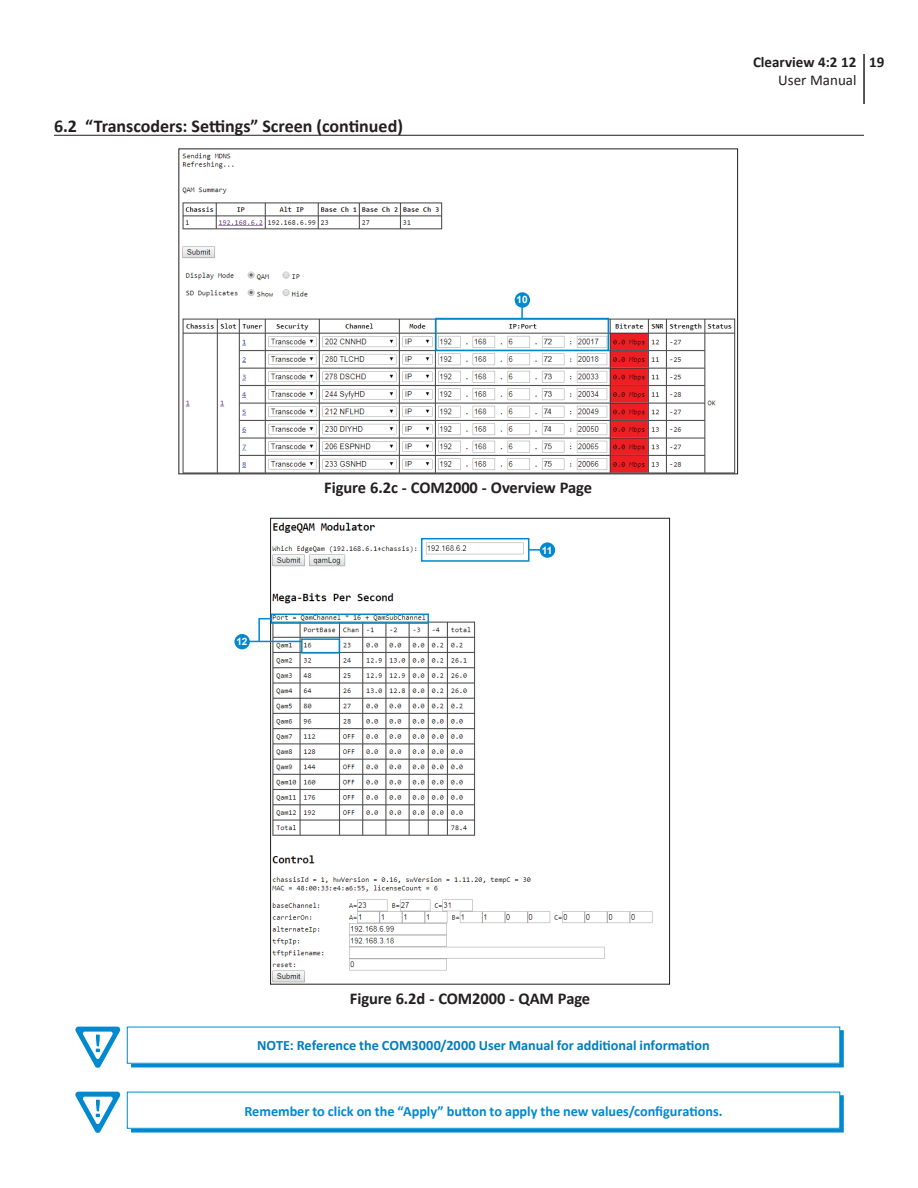
<style>
.page{position:relative;width:918px;height:1188px;background:#fff}
.page>*{position:absolute;margin:0;border:0;box-sizing:border-box;transform-origin:0 0}
.t1{font:700 18px "Calibri";color:#231f20}
.t2{font:700 16.5px "Calibri";letter-spacing:-.005em;color:#231f20}
.t3{font:700 15px "Calibri";color:#231f20}
.t4{font:15px "Calibri";color:#231f20}
.t5{font:700 14.25px "Calibri";color:#0089cf}
.t6{font:700 14.25px "Calibri";color:#007dbe}
.t7{font:700 10.2px "Arial";color:#fff}
</style>
<div class="page">
<hr style="left:863px;top:54px;width:2px;height:50px;background:#231f20">
<div style="left:131px;top:1095px;width:713px;height:37px;background:#0089cf"></div>
<div style="left:127px;top:1092px;width:713px;height:36px;background:#fff"></div>
<div style="left:127px;top:1092px;width:713px;height:37px;border:1px solid #0089cf"></div>
<svg style="left:75px;top:1091px;width:46px;height:42px"></svg>
<hr style="left:54px;top:135px;width:810px;height:1px;background:#231f20">
<svg style="left:178px;top:148px;width:560px;height:327px"></svg>
<div style="left:435px;top:318px;width:174px;height:33px;border:2px solid #0089cf"></div>
<svg style="left:521px;top:308px;width:2px;height:10px"></svg>
<div style="left:515px;top:292px;width:15px;height:16px;background:#0089cf;border-radius:50%"></div>
<svg style="left:270px;top:518px;width:400px;height:467px"></svg>
<div style="left:421px;top:538px;width:108px;height:24px;border:2px solid #0089cf"></div>
<div style="left:301px;top:638px;width:39px;height:16px;border:2px solid #0089cf"></div>
<svg style="left:529px;top:549px;width:11px;height:2px"></svg>
<div style="left:540px;top:542px;width:15px;height:16px;background:#0089cf;border-radius:50%"></div>
<hr style="left:242px;top:641px;width:59px;height:1px;background:#0089cf">
<div style="left:234px;top:634px;width:16px;height:15px;background:#0089cf;border-radius:50%"></div>
<div style="left:271px;top:614px;width:158px;height:10px;border:2px solid #0089cf"></div>
<svg style="left:258px;top:617px;width:16px;height:26px"></svg>
<div style="left:131px;top:1030px;width:713px;height:37px;background:linear-gradient(to right,#0089cf,#0089cf)"></div>
<div style="left:127px;top:1027px;width:713px;height:36px;background:#fff"></div>
<svg style="left:75px;top:1026px;width:46px;height:42px"></svg>
<p class="t1" style="left:54px;top:114px;width:350px">6.2 “Transcoders: Settings” Screen (continued)</p>
<p class="t7" style="left:517px;top:293px;width:13px">10</p>
<p class="t2" style="left:324px;top:477px;width:269px">Figure 6.2c - COM2000 - Overview Page</p>
<p class="t7" style="left:236px;top:635px;width:13px">12</p>
<p class="t7" style="left:542px;top:543px;width:12px">11</p>
<p class="t3" style="left:753px;top:52px;width:133px">Clearview 4:2 12 19</p>
<p class="t4" style="left:778px;top:70px;width:80px">User Manual</p>
<p class="t2" style="left:350px;top:988px;width:242px">Figure 6.2d - COM2000 - QAM Page</p>
<p class="t6" style="left:257px;top:1037px;width:454px">NOTE: Reference the COM3000/2000 User Manual for additional information</p>
<p class="t5" style="left:244px;top:1102px;width:480px">Remember to click on the “Apply” button to apply the new values/configurations.</p>
</div>
